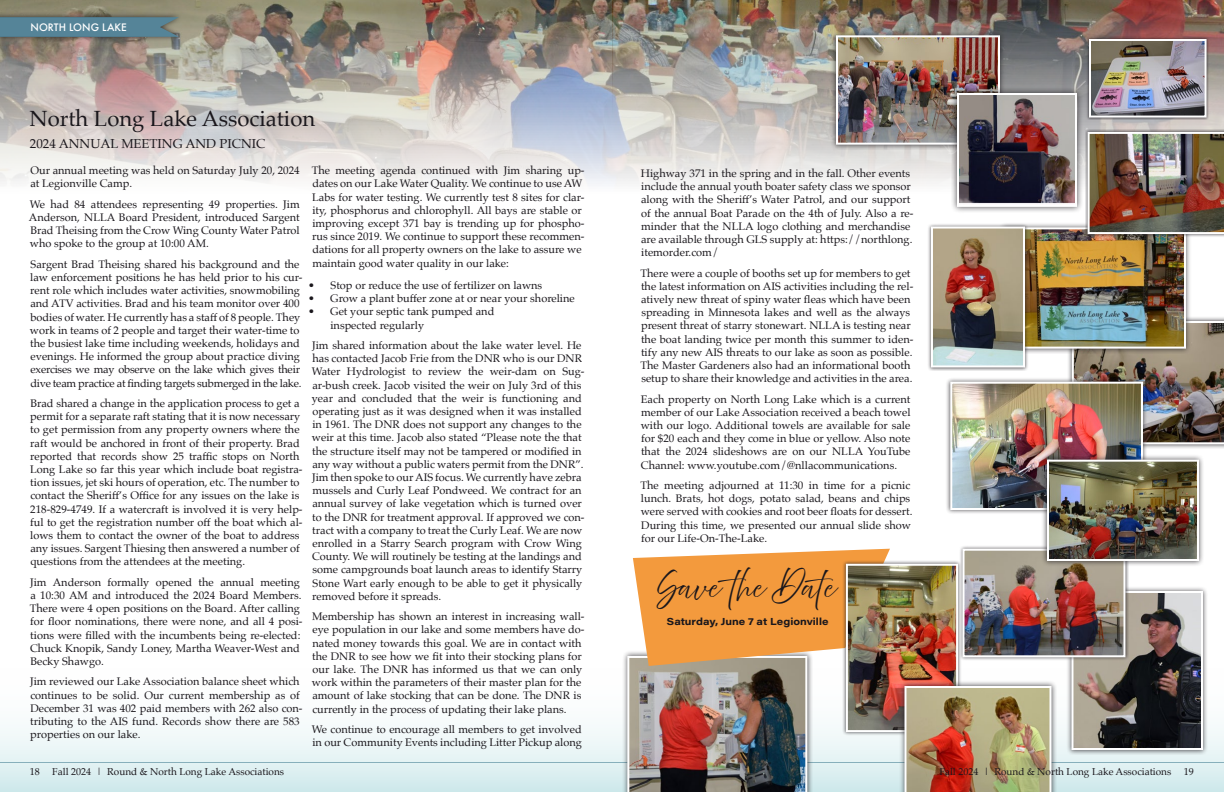
<style>
.page{position:relative;width:1224px;height:792px;background:#fff}
.page>*{position:absolute;margin:0;border:0;box-sizing:border-box;transform-origin:0 0}
.t1{font:25px "Abovethe Beyond Script";color:#1a171c}
.t2{font:22px "Palatino";color:#1a171c}
.t3{font:13px "Palatino";color:#1a171c}
.t4{font:11px/13.2px "Palatino";color:#1a171c}
.t5{font:10px "Palatino";color:#1a171c}
.t6{font:700 10px "Acumin Pro Wide";color:#1a171c}
.t7{font:500 10px "Futura";color:#fff}
</style>
<div class="page">
<div style="left:0;top:656px;width:1224px;height:136px;background:linear-gradient(to bottom,#fff,#d5ebed)"></div>
<img style="left:0;top:0;width:1224px;height:184px">
<div style="left:1067px;top:316px;width:157px;height:133px;background:#1a171c;opacity:.75"></div>
<img style="left:1072px;top:321px;width:152px;height:123px">
<div style="left:998px;top:222px;width:194px;height:132px;background:#1a171c;opacity:.75"></div>
<img style="left:1028px;top:230px;width:155px;height:116px">
<div style="left:1004px;top:227px;width:182px;height:122px;border:2px solid #fff"></div>
<div style="left:622px;top:650px;width:191px;height:142px;background:#1a171c;opacity:.75"></div>
<div style="left:1066px;top:586px;width:142px;height:169px;background:#1a171c;opacity:.75"></div>
<img style="left:1074px;top:594px;width:126px;height:153px">
<div style="left:1071px;top:591px;width:132px;height:159px;border:2px solid #fff"></div>
<div style="left:1087px;top:37px;width:122px;height:83px;background:#1a171c;opacity:.75"></div>
<img style="left:1092px;top:42px;width:112px;height:73px">
<div style="left:1089px;top:39px;width:118px;height:79px;border:2px solid #fff"></div>
<div style="left:946px;top:377px;width:202px;height:138px;background:#1a171c;opacity:.75"></div>
<img style="left:953px;top:385px;width:187px;height:122px">
<div style="left:950px;top:382px;width:193px;height:128px;border:2px solid #fff"></div>
<div style="left:830px;top:30px;width:176px;height:120px;background:#1a171c;opacity:.75"></div>
<img style="left:839px;top:38px;width:158px;height:104px">
<div style="left:836px;top:35px;width:164px;height:110px;border:2px solid #fff"></div>
<div style="left:927px;top:223px;width:101px;height:148px;background:#1a171c;opacity:.75"></div>
<img style="left:934px;top:230px;width:88px;height:134px">
<div style="left:931px;top:227px;width:94px;height:140px;border:2px solid #fff"></div>
<div style="left:0;top:11px;width:184px;height:31px;background:#1a171c;opacity:.75"></div>
<svg style="left:0;top:17px;width:179px;height:20px;background:#578294"></svg>
<div style="left:1085px;top:129px;width:139px;height:108px;background:#1a171c;opacity:.75"></div>
<img style="left:1088px;top:132px;width:136px;height:102px">
<div style="left:959px;top:545px;width:170px;height:116px;background:#1a171c;opacity:.75"></div>
<img style="left:966px;top:552px;width:156px;height:102px">
<div style="left:963px;top:549px;width:162px;height:108px;border:2px solid #fff"></div>
<div style="left:1041px;top:454px;width:164px;height:112px;background:#1a171c;opacity:.75"></div>
<img style="left:1050px;top:463px;width:146px;height:95px">
<div style="left:1047px;top:460px;width:152px;height:101px;border:2px solid #fff"></div>
<div style="left:951px;top:87px;width:133px;height:127px;background:#1a171c;opacity:.75"></div>
<img style="left:960px;top:96px;width:114px;height:108px">
<div style="left:957px;top:93px;width:120px;height:114px;border:2px solid #fff"></div>
<img style="left:627px;top:549px;width:263px;height:243px">
<div style="left:842px;top:560px;width:120px;height:176px;background:#1a171c;opacity:.75"></div>
<img style="left:849px;top:567px;width:106px;height:162px">
<div style="left:846px;top:564px;width:112px;height:168px;border:2px solid #fff"></div>
<div style="left:899px;top:680px;width:158px;height:112px;background:#1a171c;opacity:.75"></div>
<img style="left:904px;top:686px;width:148px;height:106px">
<p class="t7" style="left:31px;top:20px;width:67px">ROUND LAKE</p>
<p class="t7" style="left:31px;top:21px;width:98px">NORTH LONG LAKE</p>
<h2 class="t2" style="left:29px;top:100px;width:287px">North Long Lake Association</h2>
<p class="t3" style="left:30px;top:132px;width:237px">2024 ANNUAL MEETING AND PICNIC</p>
<p class="t4" style="left:30px;top:164px;width:271px">Our annual meeting was held on Saturday July 20, 2024 at Legionville Camp.</p>
<p class="t4" style="left:29px;top:197px;width:272px;text-align:justify">We had 84 attendees representing 49 properties. Jim Anderson, NLLA Board President, introduced Sargent Brad Theising from the Crow Wing County Water Patrol who spoke to the group at 10:00 AM.</p>
<p class="t4" style="left:30px;top:257px;width:274px">Sargent Brad Theising shared his background and the law enforcement positions he has held prior to his cur&shy;rent role which includes water activities, snowmobiling and ATV activities. Brad and his team monitor over 400 bodies of water. He currently has a staff of 8 people. They work in teams of 2 people and target their water-time to the busiest lake time including weekends, holidays and evenings. He informed the group about practice diving exercises we may observe on the lake which gives their dive team practice at finding targets submerged in the lake.</p>
<p class="t4" style="left:30px;top:397px;width:274px">Brad shared a change in the application process to get a permit for a separate raft stating that it is now necessary to get permission from any property owners where the raft would be anchored in front of their property. Brad reported that records show 25 traffic stops on North Long Lake so far this year which include boat registra&shy;tion issues, jet ski hours of operation, etc. The number to contact the Sheriff’s Office for any issues on the lake is 218-829-4749. If a watercraft is involved it is very help&shy;ful to get the registration number off the boat which al&shy;lows them to contact the owner of the boat to address any issues. Sargent Thiesing then answered a number of questions from the attendees at the meeting.</p>
<p class="t4" style="left:30px;top:575px;width:274px">Jim Anderson formally opened the annual meeting a 10:30 AM and introduced the 2024 Board Members.<br>There were 4 open positions on the Board. After calling for floor nominations, there were none, and all 4 posi&shy;tions were filled with the incumbents being re-elected:<br>Chuck Knopik, Sandy Loney, Martha Weaver-West and Becky Shawgo.</p>
<p class="t4" style="left:30px;top:675px;width:274px">Jim reviewed our Lake Association balance sheet which continues to be solid. Our current membership as of December 31 was 402 paid members with 262 also con&shy;tributing to the AIS fund. Records show there are 583 properties on our lake.</p>
<p class="t4" style="left:312px;top:164px;width:274px">The meeting agenda continued with Jim sharing up&shy;dates on our Lake Water Quality. We continue to use AW Labs for water testing. We currently test 8 sites for clar&shy;ity, phosphorus and chlorophyll. All bays are stable or improving except 371 bay is trending up for phospho&shy;rus since 2019. We continue to support these recommen&shy;dations for all property owners on the lake to assure we maintain good water quality in our lake:</p>
<p class="t4" style="left:308px;top:279px;width:236px">• Stop or reduce the use of fertilizer on lawns</p>
<p class="t4" style="left:308px;top:292px;width:268px">• Grow a plant buffer zone at or near your shoreline</p>
<p class="t4" style="left:330px;top:305px;width:165px;text-indent:-22px">• Get your septic tank pumped and inspected regularly</p>
<p class="t4" style="left:312px;top:339px;width:274px">Jim shared information about the lake water level. He has contacted Jacob Frie from the DNR who is our DNR Water Hydrologist to review the weir-dam on Sug&shy;ar-bush creek. Jacob visited the weir on July 3rd of this year and concluded that the weir is functioning and operating just as it was designed when it was installed in 1961. The DNR does not support any changes to the weir at this time. Jacob also stated “Please note the that the structure itself may not be tampered or modified in any way without a public waters permit from the DNR”.<br>Jim then spoke to our AIS focus. We currently have zebra mussels and Curly Leaf Pondweed. We contract for an annual survey of lake vegetation which is turned over to the DNR for treatment approval. If approved we con&shy;tract with a company to treat the Curly Leaf. We are now enrolled in a Starry Search program with Crow Wing County. We will routinely be testing at the landings and some campgrounds boat launch areas to identify Starry Stone Wart early enough to be able to get it physically removed before it spreads.</p>
<p class="t4" style="left:312px;top:610px;width:274px">Membership has shown an interest in increasing wall&shy;eye population in our lake and some members have do&shy;nated money towards this goal. We are in contact with the DNR to see how we fit into their stocking plans for our lake. The DNR has informed us that we can only work within the parameters of their master plan for the amount of lake stocking that can be done. The DNR is currently in the process of updating their lake plans.</p>
<p class="t4" style="left:312px;top:723px;width:272px">We continue to encourage all members to get involved in our Community Events including Litter Pickup along</p>
<p class="t4" style="left:641px;top:167px;width:274px">Highway 371 in the spring and in the fall. Other events include the annual youth boater safety class we sponsor along with the Sheriff’s Water Patrol, and our support of the annual Boat Parade on the 4th of July. Also a re&shy;minder that the NLLA logo clothing and merchandise are available through GLS supply at: https://northlong. itemorder.com/</p>
<p class="t4" style="left:640px;top:266px;width:274px">There were a couple of booths set up for members to get the latest information on AIS activities including the rel&shy;atively new threat of spiny water fleas which have been spreading in Minnesota lakes and well as the always present threat of starry stonewart. NLLA is testing near the boat landing twice per month this summer to iden&shy;tify any new AIS threats to our lake as soon as possible.<br>The Master Gardeners also had an informational booth setup to share their knowledge and activities in the area.</p>
<p class="t4" style="left:641px;top:392px;width:271px;text-align:justify">Each property on North Long Lake which is a current member of our Lake Association received a beach towel with our logo. Additional towels are available for sale for $20 each and they come in blue or yellow. Also note that the 2024 slideshows are on our NLLA YouTube Channel: www.youtube.com/@nllacommunications.</p>
<p class="t4" style="left:641px;top:479px;width:273px">The meeting adjourned at 11:30 in time for a picnic lunch. Brats, hot dogs, potato salad, beans and chips were served with cookies and root beer floats for dessert.<br>During this time, we presented our annual slide show for our Life-On-The-Lake.</p>
<h1 class="t1" style="left:657px;top:571px;width:190px">Save the Date</h1>
<p class="t6" style="left:667px;top:614px;width:163px">Saturday, June 7 at Legionville</p>
<p class="t5" style="left:30px;top:763px;width:12px">18</p>
<p class="t5" style="left:52px;top:763px;width:233px">Fall 2024 | Round &amp; North Long Lake Associations</p>
<p class="t5" style="left:939px;top:763px;width:233px">Fall 2024 | Round &amp; North Long Lake Associations</p>
<p class="t5" style="left:1184px;top:763px;width:11px">19</p>
</div>
